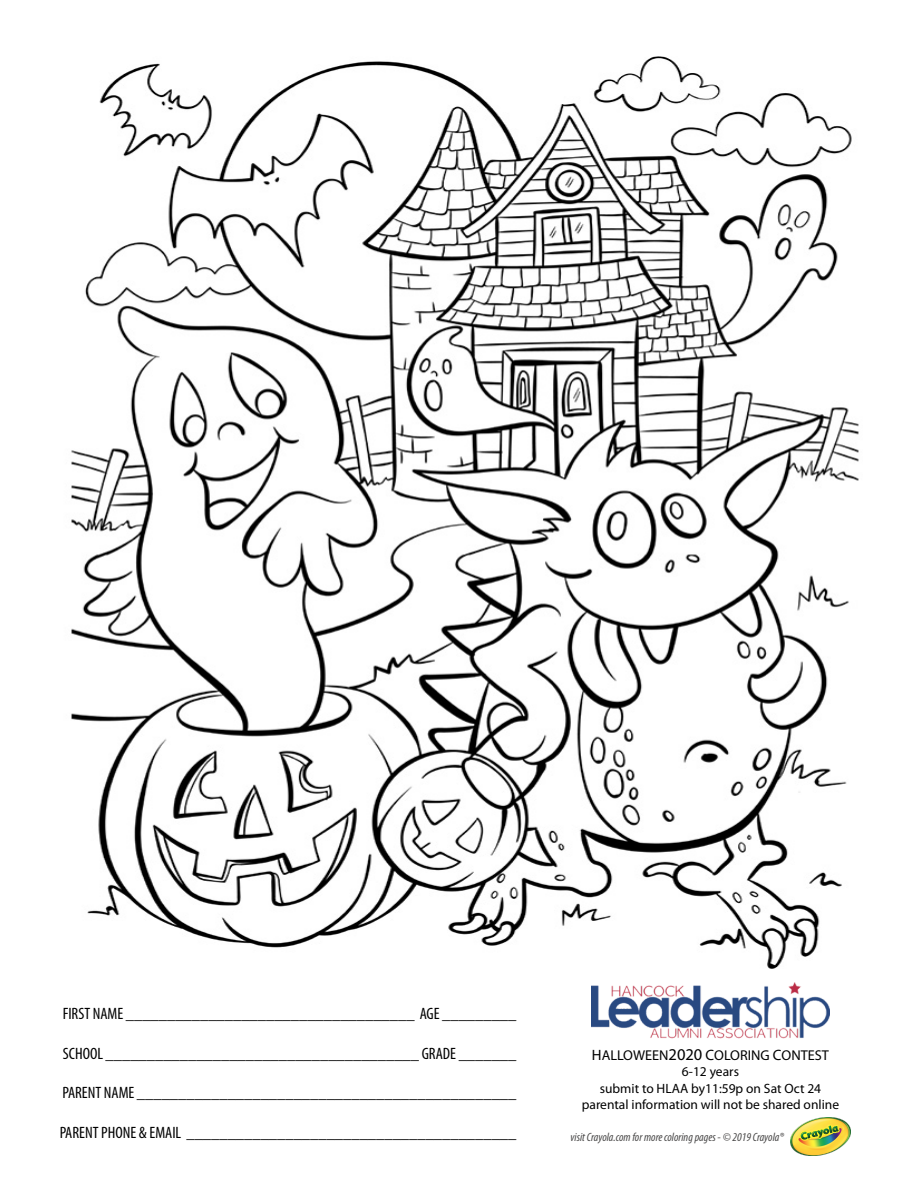
<style>
.page{position:relative;width:918px;height:1188px;background:#fff}
.page>*{position:absolute;margin:0;border:0;box-sizing:border-box;transform-origin:0 0}
.t1{font:condensed 16.5px "Myriad Pro";color:#000}
.t2{font:14.25px "Myriad Pro";color:#000}
.t3{font:13.5px/16.2px "Myriad Pro";color:#000;text-align:center}
.t4{font:italic condensed 12px "Myriad Pro";color:#494848}
.s1{font-size:15px}
.s2{font-size:16.5px}
</style>
<div class="page">
<img style="left:71px;top:57px;width:788px;height:911px">
<img style="left:592px;top:983px;width:237px;height:56px">
<img style="left:791px;top:1118px;width:59px;height:37px">
<p class="t1" style="left:63px;top:1003px;width:455px">FIRST NAME ___________________________________ AGE _________</p>
<p class="t1" style="left:63px;top:1043px;width:455px">SCHOOL ______________________________________ GRADE _______</p>
<p class="t1" style="left:62px;top:1083px;width:456px">PARENT NAME ______________________________________________</p>
<p class="t1" style="left:60px;top:1122px;width:458px">PARENT PHONE &amp; EMAIL ________________________________________</p>
<p class="t2" style="left:592px;top:1046px;width:239px"><span class="s1">H</span>ALLOWEEN<span class="s2">2020</span> <span class="s1">C</span>OLORING <span class="s1">C</span>ONTEST</p>
<p class="t3" style="left:582px;top:1064px;width:259px">6-12 years<br>submit to HLAA by11:59p on Sat Oct 24 parental information will not be shared online</p>
<p class="t4" style="left:571px;top:1130px;width:215px">visit Crayola.com for more coloring pages - © 2019 Crayola®</p>
</div>
